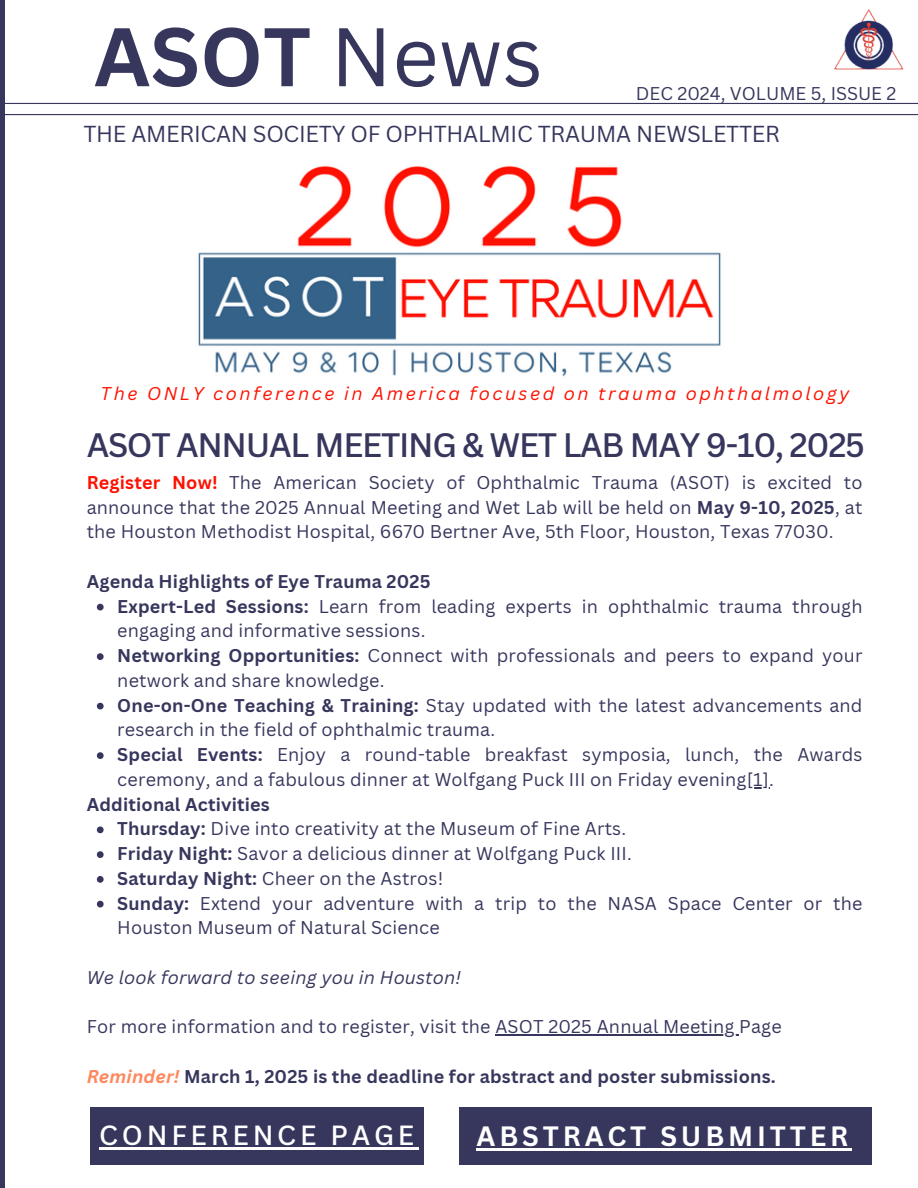
<style>
.page{position:relative;width:918px;height:1188px;background:#fff}
.page>*{position:absolute;margin:0;border:0;box-sizing:border-box;transform-origin:0 0}
.t1{font:700 81.15px "Canva Sans";color:#37375e}
.t2{font:500 33px "Canva Sans";letter-spacing:-.04em;color:#37375e}
.t3{font:28.8px "Canva Sans";letter-spacing:.14em;color:#fff}
.t4{font:700 27.3px "Canva Sans";letter-spacing:.14em;color:#fff}
.t5{font:500 27px "Canva Sans";letter-spacing:.14em;color:#fff}
.t6{font:22.5px "Canva Sans";letter-spacing:-.015em;color:#37375e}
.t7{font:18px/24.8px "Canva Sans";letter-spacing:.01em;color:#37375e}
.t8{font:700 18px "Canva Sans";letter-spacing:.01em;color:#37375e}
.t9{font:italic 18px "Canva Sans";letter-spacing:.14em;color:#fe1100}
.t10{font:italic 18px "Canva Sans";letter-spacing:.01em;color:#37375e}
.s1{font-weight:400}
.s2{font-weight:700;color:#fe1100}
.s3{font-weight:700}
.s4{font-style:italic;color:#fe875d}
.s5{font-weight:400;font-size:28.8px}
</style>
<div class="page">
<div style="left:0;top:0;width:5px;height:1188px;background:#37375e"></div>
<img style="left:834px;top:9px;width:70px;height:61px">
<hr style="left:0;top:114px;width:918px;height:1px;background:#37375e">
<hr style="left:4px;top:103px;width:914px;height:1px;background:#37375e">
<svg style="left:97px;top:604px;width:7px;height:6px"></svg>
<svg style="left:97px;top:653px;width:7px;height:7px"></svg>
<svg style="left:97px;top:703px;width:7px;height:6px"></svg>
<svg style="left:97px;top:752px;width:7px;height:7px"></svg>
<svg style="left:97px;top:826px;width:7px;height:7px"></svg>
<svg style="left:97px;top:851px;width:7px;height:7px"></svg>
<svg style="left:97px;top:876px;width:7px;height:7px"></svg>
<svg style="left:97px;top:901px;width:7px;height:6px"></svg>
<hr style="left:495px;top:1035px;width:244px;height:1px;background:#37375e">
<div style="left:90px;top:1107px;width:333px;height:58px;background:#37375e"></div>
<img style="left:198px;top:165px;width:523px;height:212px">
<hr style="left:99px;top:1148px;width:319px;height:2px;background:#fff">
<div style="left:459px;top:1107px;width:412px;height:58px;background:#37375e"></div>
<hr style="left:477px;top:1148px;width:375px;height:2px;background:#fff">
<p class="t1" style="left:94px;top:0;width:450px">ASOT <span class="s1">News</span></p>
<p class="t7" style="left:636px;top:81px;width:262px">DEC 2024, VOLUME 5, ISSUE 2</p>
<p class="t6" style="left:83px;top:118px;width:698px">THE AMERICAN SOCIETY OF OPHTHALMIC TRAUMA NEWSLETTER</p>
<p class="t9" style="left:101px;top:380px;width:750px">The ONLY conference in America focused on trauma ophthalmology</p>
<p class="t2" style="left:87px;top:421px;width:780px">ASOT ANNUAL MEETING &amp; WET LAB MAY 9-10, 2025</p>
<p class="t7" style="left:87px;top:470px;width:777px;text-align:justify"><span class="s2">Register Now!</span> The American Society of Ophthalmic Trauma (ASOT) is excited to announce that the 2025 Annual Meeting and Wet Lab will be held on <span class="s3">May 9-10, 2025</span>, at the Houston Methodist Hospital, 6670 Bertner Ave, 5th Floor, Houston, Texas 77030.</p>
<p class="t8" style="left:87px;top:569px;width:345px">Agenda Highlights of Eye Trauma 2025</p>
<h6 class="t7" style="left:117px;top:593px;width:747px"><span class="s3">Expert-Led Sessions:</span> Learn from leading experts in ophthalmic trauma through engaging and informative sessions.</h6>
<p class="t7" style="left:117px;top:643px;width:747px"><span class="s3">Networking Opportunities:</span> Connect with professionals and peers to expand your network and share knowledge.</p>
<p class="t7" style="left:117px;top:692px;width:747px"><span class="s3">One-on-One Teaching &amp; Training:</span> Stay updated with the latest advancements and research in the field of ophthalmic trauma.</p>
<h5 class="t7" style="left:117px;top:742px;width:747px"><span class="s3">Special Events:</span> Enjoy a round-table breakfast symposia, lunch, the Awards ceremony, and a fabulous dinner at Wolfgang Puck III on Friday evening[1].</h5>
<p class="t7" style="left:117px;top:791px;width:510px;text-indent:-31px"><span class="s3">Additional Activities<br>Thursday:</span> Dive into creativity at the Museum of Fine Arts.</p>
<p class="t7" style="left:117px;top:841px;width:516px"><span class="s3">Friday Night:</span> Savor a delicious dinner at Wolfgang Puck III.</p>
<h2 class="t7" style="left:117px;top:866px;width:327px"><span class="s3">Saturday Night:</span> Cheer on the Astros!</h2>
<p class="t7" style="left:117px;top:890px;width:747px"><span class="s3">Sunday:</span> Extend your adventure with a trip to the NASA Space Center or the<br>Houston Museum of Natural Science</p>
<p class="t10" style="left:87px;top:965px;width:376px">We look forward to seeing you in Houston!</p>
<p class="t7" style="left:87px;top:1014px;width:697px">For more information and to register, visit the ASOT 2025 Annual Meeting Page</p>
<p class="t8" style="left:87px;top:1064px;width:691px"><span class="s4">Reminder!</span> March 1, 2025 is the deadline for abstract and poster submissions.</p>
<p class="t4" style="left:660px;top:1117px;width:177px">SUBMI<span class="s5">ORE</span></p>
<p class="t5" style="left:99px;top:1116px;width:317px">CONFERENCE PAGE</p>
<p class="t4" style="left:477px;top:1117px;width:171px">ABSTRACT</p>
<p class="t3" style="left:615px;top:1116px;width:111px">LEARN</p>
<p class="t4" style="left:739px;top:1117px;width:110px"><span class="s5">M</span>TTER</p>
</div>
